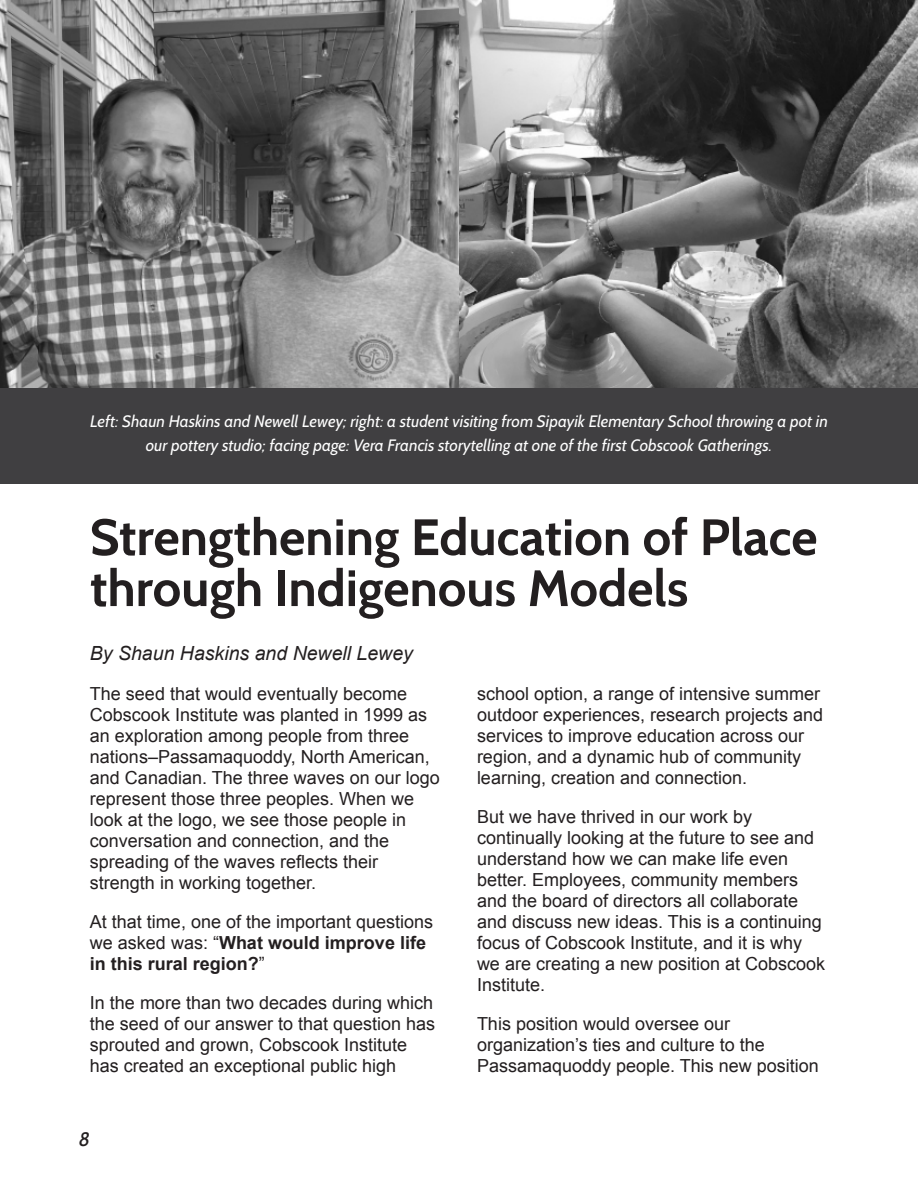
<style>
.page{position:relative;width:918px;height:1188px;background:#fff}
.page>*{position:absolute;margin:0;border:0;box-sizing:border-box;transform-origin:0 0}
.t1{font:700 51px/51px "Cabin";color:#231f20}
.t2{font:italic 19.5px "Arial";color:#231f20}
.t3{font:italic 500 19.5px "Cabin";color:#231f20}
.t4{font:18px/21px "Arial";color:#231f20}
.t5{font:italic 16.5px/24px "Cabin";color:#fff;text-align:center}
.s1{font-weight:700}
</style>
<div class="page">
<img style="left:0;top:0;width:918px;height:388px">
<div style="left:0;top:388px;width:918px;height:96px;background:#403f41"></div>
<p class="t5" style="left:90px;top:410px;width:739px">Left: Shaun Haskins and Newell Lewey; right: a student visiting from Sipayik Elementary School throwing a pot in our pottery studio; facing page: Vera Francis storytelling at one of the first Cobscook Gatherings.</p>
<h1 class="t1" style="left:90px;top:511px;width:729px">Strengthening Education of Place through Indigenous Models</h1>
<p class="t2" style="left:90px;top:646px;width:325px">By Shaun Haskins and Newell Lewey</p>
<p class="t4" style="left:90px;top:685px;width:351px">The seed that would eventually become Cobscook Institute was planted in 1999 as an exploration among people from three nations–Passamaquoddy, North American, and Canadian. The three waves on our logo represent those three peoples. When we look at the logo, we see those people in conversation and connection, and the spreading of the waves reflects their strength in working together.</p>
<p class="t4" style="left:90px;top:913px;width:345px">At that time, one of the important questions we asked was: “<span class="s1">What would improve life in this rural region?</span>”</p>
<p class="t4" style="left:90px;top:994px;width:347px">In the more than two decades during which the seed of our answer to that question has sprouted and grown, Cobscook Institute has created an exceptional public high</p>
<p class="t3" style="left:79px;top:1127px;width:13px">8</p>
<p class="t4" style="left:477px;top:685px;width:348px">school option, a range of intensive summer outdoor experiences, research projects and services to improve education across our region, and a dynamic hub of community learning, creation and connection.</p>
<p class="t4" style="left:477px;top:808px;width:350px">But we have thrived in our work by continually looking at the future to see and understand how we can make life even better. Employees, community members and the board of directors all collaborate and discuss new ideas. This is a continuing focus of Cobscook Institute, and it is why we are creating a new position at Cobscook Institute.</p>
<p class="t4" style="left:477px;top:1015px;width:343px">This position would oversee our organization’s ties and culture to the<br>Passamaquoddy people. This new position</p>
</div>
